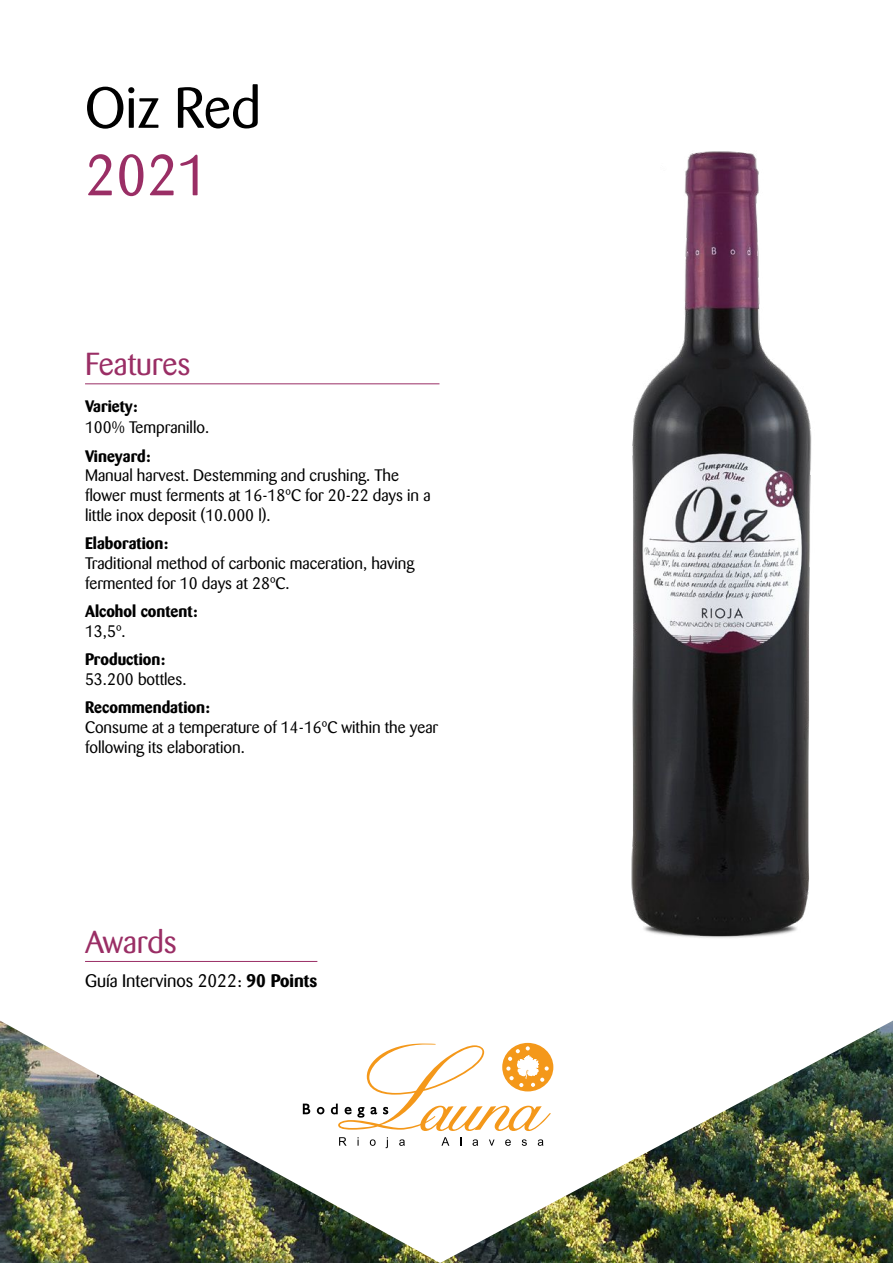
<style>
.page{position:relative;width:893px;height:1263px;background:#fff}
.page>*{position:absolute;margin:0;border:0;box-sizing:border-box;transform-origin:0 0}
.t1{font:57px "Barmeno";color:#000}
.t2{font:57px "Barmeno";color:#9a2e65}
.t3{font:31.5px "Barmeno";color:#9a2e65}
.t4{font:18px "Barmeno";color:#000}
.t5{font:16.5px/19.8px "Barmeno";color:#000}
.t6{font:700 16.5px "Barmeno";color:#000}
.s1{font-weight:700}
</style>
<div class="page">
<img style="left:631px;top:151px;width:181px;height:787px">
<img style="left:0;top:1020px;width:893px;height:243px">
<svg style="left:303px;top:1103px;width:7px;height:11px"></svg>
<svg style="left:317px;top:1107px;width:7px;height:7px"></svg>
<svg style="left:339px;top:1137px;width:8px;height:9px"></svg>
<svg style="left:370px;top:1139px;width:6px;height:7px"></svg>
<svg style="left:386px;top:1137px;width:2px;height:11px"></svg>
<svg style="left:399px;top:1139px;width:6px;height:7px"></svg>
<svg style="left:441px;top:1137px;width:8px;height:9px"></svg>
<svg style="left:473px;top:1139px;width:5px;height:7px"></svg>
<svg style="left:489px;top:1139px;width:5px;height:7px"></svg>
<svg style="left:505px;top:1139px;width:6px;height:7px"></svg>
<svg style="left:522px;top:1139px;width:5px;height:7px"></svg>
<svg style="left:538px;top:1139px;width:5px;height:7px"></svg>
<svg style="left:331px;top:1043px;width:220px;height:88px"></svg>
<hr style="left:85px;top:961px;width:232px;height:1px;background:#9a2e65">
<hr style="left:85px;top:383px;width:354px;height:1px;background:#9a2e65">
<h1 class="t1" style="left:85px;top:75px;width:177px">Oiz Red</h1>
<h1 class="t2" style="left:85px;top:143px;width:125px">2021</h1>
<h2 class="t3" style="left:85px;top:346px;width:107px">Features</h2>
<p class="t6" style="left:85px;top:396px;width:54px">Variety:</p>
<p class="t5" style="left:85px;top:418px;width:126px">100% Tempranillo.</p>
<p class="t6" style="left:85px;top:446px;width:67px">Vineyard:</p>
<p class="t5" style="left:85px;top:466px;width:347px">Manual harvest. Destemming and crushing. The flower must ferments at 16-18ºC for 20-22 days in a little inox deposit (10.000 l).</p>
<p class="t6" style="left:85px;top:534px;width:85px">Elaboration:</p>
<p class="t5" style="left:85px;top:554px;width:331px">Traditional method of carbonic maceration, having fermented for 10 days at 28ºC.</p>
<p class="t6" style="left:85px;top:601px;width:114px">Alcohol content:</p>
<p class="t5" style="left:85px;top:622px;width:42px">13,5º.</p>
<p class="t6" style="left:85px;top:650px;width:82px">Production:</p>
<p class="t5" style="left:85px;top:670px;width:103px">53.200 bottles.</p>
<p class="t6" style="left:85px;top:698px;width:126px">Recommendation:</p>
<p class="t5" style="left:85px;top:718px;width:355px">Consume at a temperature of 14-16ºC within the year following its elaboration.</p>
<h2 class="t3" style="left:85px;top:923px;width:93px">Awards</h2>
<p class="t4" style="left:85px;top:970px;width:234px">Guía Intervinos 2022: <span class="s1">90 Points</span></p>
</div>
